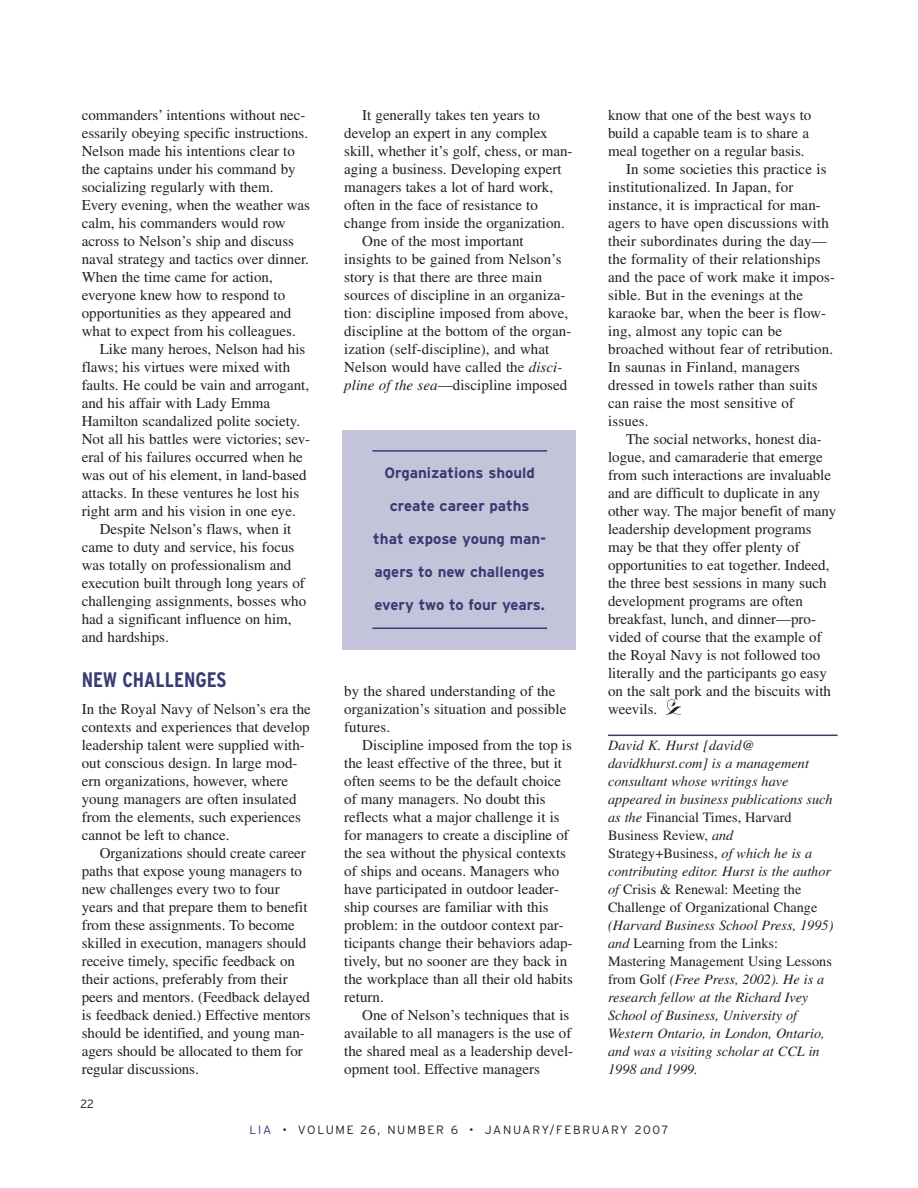
<style>
.page{position:relative;width:918px;height:1188px;background:#fff}
.page>*{position:absolute;margin:0;border:0;box-sizing:border-box;transform-origin:0 0}
.t1{font:700 condensed 21px "Interstate";color:#373b74}
.t2{font:15px/18px "Times";color:#231f20}
.t3{font:700 15px "Interstate";color:#373b74}
.t4{font:700 15px "Interstate";letter-spacing:-.02em;color:#373b74}
.t5{font:italic 14.25px/18px "Times";color:#231f20}
.t6{font:300 12px "Interstate";letter-spacing:.14em;color:#231f20}
.s1{font-style:italic}
.s2{font-style:normal}
.s3{color:#373b74}
</style>
<div class="page">
<hr style="left:608px;top:735px;width:230px;height:1px;background:#373b74">
<svg style="left:666px;top:699px;width:15px;height:16px"></svg>
<div style="left:343px;top:430px;width:233px;height:220px;background:#c3c3d9"></div>
<hr style="left:372px;top:450px;width:175px;height:2px;background:#373b74">
<hr style="left:372px;top:628px;width:175px;height:1px;background:#373b74">
<p class="t2" style="left:82px;top:107px;width:225px">commanders’ intentions without nec-</p>
<p class="t2" style="left:82px;top:125px;width:228px">essarily obeying specific instructions.</p>
<p class="t2" style="left:82px;top:143px;width:215px">Nelson made his intentions clear to</p>
<p class="t2" style="left:82px;top:161px;width:215px">the captains under his command by</p>
<p class="t2" style="left:82px;top:179px;width:193px">socializing regularly with them.</p>
<p class="t2" style="left:82px;top:197px;width:230px">Every evening, when the weather was</p>
<p class="t2" style="left:82px;top:215px;width:205px">calm, his commanders would row</p>
<p class="t2" style="left:82px;top:233px;width:214px">across to Nelson’s ship and discuss</p>
<p class="t2" style="left:82px;top:251px;width:229px">naval strategy and tactics over dinner.</p>
<p class="t2" style="left:82px;top:269px;width:192px">When the time came for action,</p>
<p class="t2" style="left:82px;top:287px;width:205px">everyone knew how to respond to</p>
<p class="t2" style="left:82px;top:305px;width:211px">opportunities as they appeared and</p>
<p class="t2" style="left:82px;top:323px;width:216px">what to expect from his colleagues.</p>
<p class="t2" style="left:100px;top:341px;width:207px">Like many heroes, Nelson had his</p>
<p class="t2" style="left:82px;top:359px;width:210px">flaws; his virtues were mixed with</p>
<p class="t2" style="left:82px;top:377px;width:229px">faults. He could be vain and arrogant,</p>
<p class="t2" style="left:82px;top:395px;width:190px">and his affair with Lady Emma</p>
<p class="t2" style="left:82px;top:413px;width:220px">Hamilton scandalized polite society.</p>
<p class="t2" style="left:82px;top:431px;width:230px">Not all his battles were victories; sev-</p>
<p class="t2" style="left:82px;top:449px;width:223px">eral of his failures occurred when he</p>
<p class="t2" style="left:82px;top:467px;width:226px">was out of his element, in land-based</p>
<p class="t2" style="left:82px;top:485px;width:219px">attacks. In these ventures he lost his</p>
<p class="t2" style="left:82px;top:503px;width:216px">right arm and his vision in one eye.</p>
<p class="t2" style="left:100px;top:521px;width:193px">Despite Nelson’s flaws, when it</p>
<p class="t2" style="left:82px;top:539px;width:214px">came to duty and service, his focus</p>
<p class="t2" style="left:82px;top:557px;width:211px">was totally on professionalism and</p>
<p class="t2" style="left:82px;top:575px;width:225px">execution built through long years of</p>
<p class="t2" style="left:82px;top:593px;width:226px">challenging assignments, bosses who</p>
<p class="t2" style="left:82px;top:611px;width:211px">had a significant influence on him,</p>
<p class="t2" style="left:82px;top:629px;width:89px">and hardships.</p>
<h1 class="t1" style="left:82px;top:672px;width:146px">NEW CHALLENGES</h1>
<p class="t2" style="left:82px;top:701px;width:231px">In the Royal Navy of Nelson’s era the contexts and experiences that develop leadership talent were supplied with&shy;out conscious design. In large mod&shy;ern organizations, however, where young managers are often insulated from the elements, such experiences cannot be left to chance.</p>
<p class="t2" style="left:82px;top:845px;width:230px;text-indent:18px">Organizations should create career paths that expose young managers to new challenges every two to four years and that prepare them to benefit from these assignments. To become skilled in execution, managers should receive timely, specific feedback on their actions, preferably from their peers and mentors. (Feedback delayed is feedback denied.) Effective mentors should be identified, and young man&shy;agers should be allocated to them for regular discussions.</p>
<p class="t6" style="left:80px;top:1099px;width:15px">22</p>
<p class="t2" style="left:362px;top:107px;width:179px">It generally takes ten years to</p>
<p class="t2" style="left:344px;top:125px;width:205px">develop an expert in any complex</p>
<p class="t2" style="left:344px;top:143px;width:230px">skill, whether it’s golf, chess, or man-</p>
<p class="t2" style="left:344px;top:161px;width:219px">aging a business. Developing expert</p>
<p class="t2" style="left:344px;top:179px;width:210px">managers takes a lot of hard work,</p>
<p class="t2" style="left:344px;top:197px;width:195px">often in the face of resistance to</p>
<p class="t2" style="left:344px;top:215px;width:222px">change from inside the organization.</p>
<p class="t2" style="left:362px;top:233px;width:163px">One of the most important</p>
<p class="t2" style="left:344px;top:251px;width:219px">insights to be gained from Nelson’s</p>
<p class="t2" style="left:344px;top:269px;width:199px">story is that there are three main</p>
<p class="t2" style="left:344px;top:287px;width:223px">sources of discipline in an organiza-</p>
<p class="t2" style="left:344px;top:305px;width:226px">tion: discipline imposed from above,</p>
<p class="t2" style="left:344px;top:323px;width:229px">discipline at the bottom of the organ-</p>
<p class="t2" style="left:344px;top:341px;width:207px">ization (self-discipline), and what</p>
<p class="t2" style="left:344px;top:359px;width:220px">Nelson would have called the <span class="s1">disci-</span></p>
<p class="t2" style="left:344px;top:377px;width:225px"><span class="s1">pline of the sea</span>—discipline imposed</p>
<p class="t3" style="left:385px;top:467px;width:152px">Organizations should</p>
<p class="t3" style="left:390px;top:500px;width:141px">create career paths</p>
<p class="t3" style="left:373px;top:533px;width:174px">that expose young man-</p>
<p class="t3" style="left:375px;top:566px;width:172px">agers to new challenges</p>
<p class="t4" style="left:375px;top:599px;width:172px">every two to four years.</p>
<p class="t2" style="left:344px;top:683px;width:224px">by the shared understanding of the organization’s situation and possible futures.</p>
<p class="t2" style="left:344px;top:737px;width:230px;text-indent:18px">Discipline imposed from the top is the least effective of the three, but it often seems to be the default choice of many managers. No doubt this reflects what a major challenge it is for managers to create a discipline of the sea without the physical contexts of ships and oceans. Managers who have participated in outdoor leader&shy;ship courses are familiar with this problem: in the outdoor context par&shy;ticipants change their behaviors adap&shy;tively, but no sooner are they back in the workplace than all their old habits return.</p>
<p class="t2" style="left:344px;top:1007px;width:231px;text-indent:18px">One of Nelson’s techniques that is available to all managers is the use of the shared meal as a leadership devel&shy;opment tool. Effective managers</p>
<p class="t2" style="left:608px;top:107px;width:205px">know that one of the best ways to</p>
<p class="t2" style="left:608px;top:125px;width:202px">build a capable team is to share a</p>
<p class="t2" style="left:608px;top:143px;width:198px">meal together on a regular basis.</p>
<p class="t2" style="left:626px;top:161px;width:202px">In some societies this practice is</p>
<p class="t2" style="left:608px;top:179px;width:187px">institutionalized. In Japan, for</p>
<p class="t2" style="left:608px;top:197px;width:214px">instance, it is impractical for man-</p>
<p class="t2" style="left:608px;top:215px;width:222px">agers to have open discussions with</p>
<p class="t2" style="left:608px;top:233px;width:220px">their subordinates during the day—</p>
<p class="t2" style="left:608px;top:251px;width:214px">the formality of their relationships</p>
<p class="t2" style="left:608px;top:269px;width:228px">and the pace of work make it impos-</p>
<p class="t2" style="left:608px;top:287px;width:197px">sible. But in the evenings at the</p>
<p class="t2" style="left:608px;top:305px;width:220px">karaoke bar, when the beer is flow-</p>
<p class="t2" style="left:608px;top:323px;width:175px">ing, almost any topic can be</p>
<p class="t2" style="left:608px;top:341px;width:227px">broached without fear of retribution.</p>
<p class="t2" style="left:608px;top:359px;width:194px">In saunas in Finland, managers</p>
<p class="t2" style="left:608px;top:377px;width:211px">dressed in towels rather than suits</p>
<p class="t2" style="left:608px;top:395px;width:188px">can raise the most sensitive of</p>
<p class="t2" style="left:608px;top:413px;width:42px">issues.</p>
<p class="t2" style="left:626px;top:431px;width:197px">The social networks, honest dia-</p>
<p class="t2" style="left:608px;top:449px;width:216px">logue, and camaraderie that emerge</p>
<p class="t2" style="left:608px;top:467px;width:224px">from such interactions are invaluable</p>
<p class="t2" style="left:608px;top:485px;width:214px">and are difficult to duplicate in any</p>
<p class="t2" style="left:608px;top:503px;width:230px">other way. The major benefit of many</p>
<p class="t2" style="left:608px;top:521px;width:205px">leadership development programs</p>
<p class="t2" style="left:608px;top:539px;width:193px">may be that they offer plenty of</p>
<p class="t2" style="left:608px;top:557px;width:223px">opportunities to eat together. Indeed,</p>
<p class="t2" style="left:608px;top:575px;width:220px">the three best sessions in many such</p>
<p class="t2" style="left:608px;top:593px;width:197px">development programs are often</p>
<p class="t2" style="left:608px;top:611px;width:209px">breakfast, lunch, and dinner—pro-</p>
<p class="t2" style="left:608px;top:629px;width:215px">vided of course that the example of</p>
<p class="t2" style="left:608px;top:647px;width:214px">the Royal Navy is not followed too</p>
<p class="t2" style="left:608px;top:665px;width:220px">literally and the participants go easy</p>
<p class="t2" style="left:608px;top:683px;width:224px">on the salt pork and the biscuits with</p>
<p class="t2" style="left:608px;top:701px;width:51px">weevils.</p>
<p class="t5" style="left:608px;top:738px;width:226px">David K. Hurst [david@ davidkhurst.com] is a management consultant whose writings have appeared in business publications such as the <span class="s2">Financial Times, Harvard<br>Business Review,</span> and<br><span class="s2">Strategy+Business,</span> of which he is a contributing editor. Hurst is the author of <span class="s2">Crisis &amp; Renewal: Meeting the<br>Challenge of Organizational Change</span></p>
<p class="t5" style="left:608px;top:918px;width:227px">(Harvard Business School Press, 1995) and <span class="s2">Learning from the Links:<br>Mastering Management Using Lessons from Golf</span> (Free Press, 2002). He is a research fellow at the Richard Ivey<br>School of Business, University of<br>Western Ontario, in London, Ontario, and was a visiting scholar at CCL in<br>1998 and 1999.</p>
<p class="t6" style="left:250px;top:1125px;width:420px"><span class="s3">LIA</span> • VOLUME 26, NUMBER 6 • JANUARY/FEBRUARY 2007</p>
</div>
